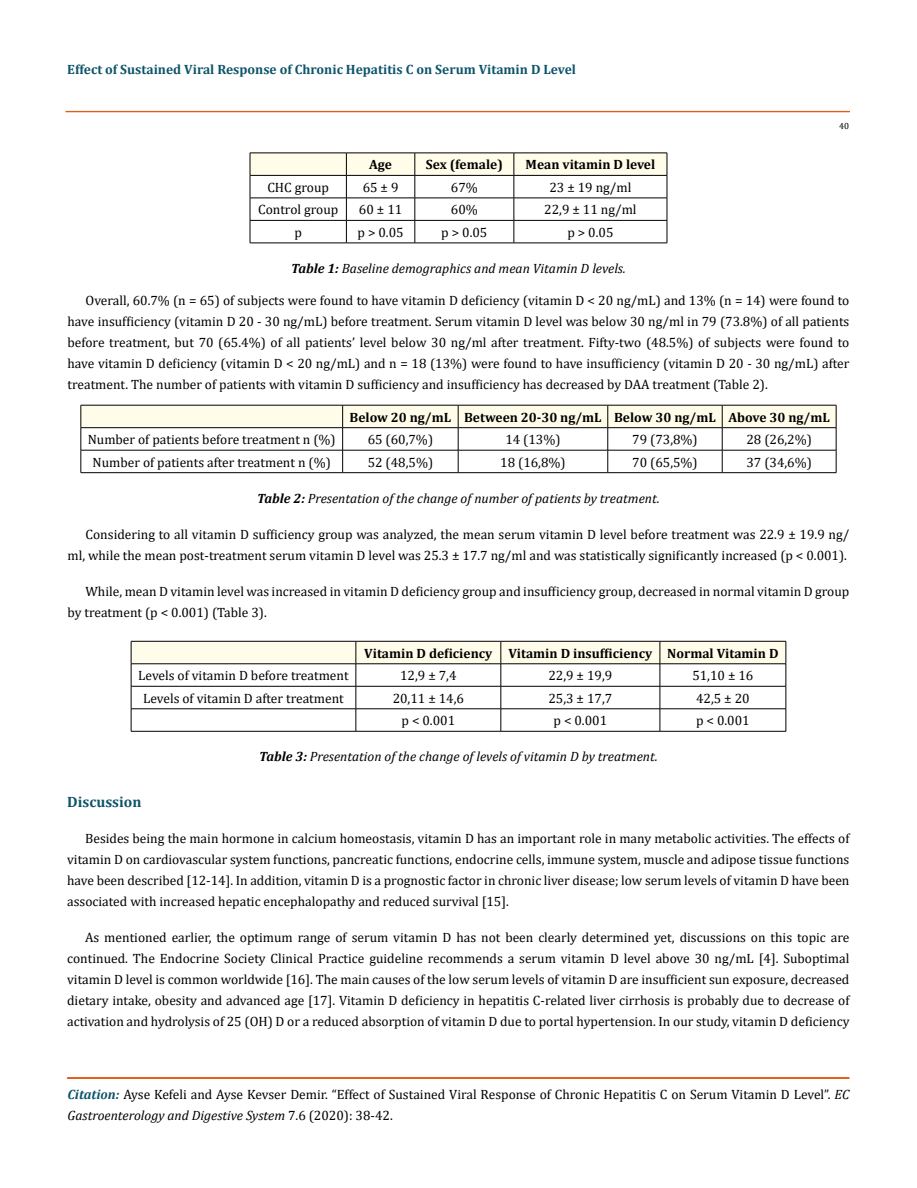
<style>
.page{position:relative;width:917px;height:1188px;background:#fff}
.page>*{position:absolute;margin:0;border:0;box-sizing:border-box;transform-origin:0 0}
.t1{font:700 15px "Cambria";color:#0e546a}
.t2{font:13.5px/21px "Cambria";color:#000;text-align:justify}
.t3{font:italic 13.5px "Cambria";color:#000}
.t4{font:700 13.5px "Cambria";color:#000}
.t5{font:700 13.5px "Cambria";color:#0e546a}
.t6{font:9px "Cambria";color:#000}
.s1{font-weight:700}
.s2{font-weight:700;font-style:italic;color:#0e546a}
.s3{font-style:italic}
</style>
<div class="page">
<div style="left:66px;top:111px;width:783px;height:1px;border:1px solid #e05d1a"></div>
<div style="left:67px;top:1078px;width:782px;height:1px;border:1px solid #e05d1a"></div>
<svg style="left:250px;top:153px;width:417px;height:90px"></svg>
<hr style="left:250px;top:243px;width:96px;height:1px;background:#000">
<hr style="left:346px;top:243px;width:69px;height:1px;background:#000">
<hr style="left:415px;top:243px;width:99px;height:1px;background:#000">
<hr style="left:514px;top:243px;width:153px;height:1px;background:#000">
<svg style="left:81px;top:405px;width:755px;height:67px"></svg>
<hr style="left:81px;top:472px;width:261px;height:1px;background:#000">
<hr style="left:342px;top:472px;width:116px;height:1px;background:#000">
<hr style="left:458px;top:472px;width:149px;height:1px;background:#000">
<hr style="left:607px;top:472px;width:115px;height:1px;background:#000">
<hr style="left:722px;top:472px;width:114px;height:1px;background:#000">
<svg style="left:131px;top:641px;width:655px;height:90px"></svg>
<hr style="left:131px;top:731px;width:225px;height:1px;background:#000">
<hr style="left:356px;top:731px;width:145px;height:1px;background:#000">
<hr style="left:501px;top:731px;width:159px;height:1px;background:#000">
<hr style="left:660px;top:731px;width:126px;height:1px;background:#000">
<p class="t5" style="left:67px;top:60px;width:510px">Effect of Sustained Viral Response of Chronic Hepatitis C on Serum Vitamin D Level</p>
<p class="t4" style="left:369px;top:155px;width:24px">Age</p>
<p class="t4" style="left:426px;top:155px;width:79px">Sex (female)</p>
<p class="t4" style="left:525px;top:155px;width:131px">Mean vitamin D level</p>
<p class="t2" style="left:267px;top:177px;width:63px">CHC group</p>
<p class="t2" style="left:362px;top:177px;width:37px">65 ± 9</p>
<p class="t2" style="left:451px;top:177px;width:28px">67%</p>
<p class="t2" style="left:549px;top:177px;width:84px">23 ± 19 ng/ml</p>
<p class="t2" style="left:258px;top:199px;width:82px">Control group</p>
<p class="t2" style="left:359px;top:199px;width:45px">60 ± 11</p>
<p class="t2" style="left:451px;top:199px;width:28px">60%</p>
<p class="t2" style="left:544px;top:199px;width:94px">22,9 ± 11 ng/ml</p>
<p class="t2" style="left:294px;top:222px;width:9px">p</p>
<p class="t2" style="left:357px;top:222px;width:48px">p &gt; 0.05</p>
<p class="t2" style="left:441px;top:222px;width:48px">p &gt; 0.05</p>
<p class="t2" style="left:567px;top:222px;width:48px">p &gt; 0.05</p>
<p class="t3" style="left:291px;top:259px;width:336px"><span class="s1">Table 1:</span> Baseline demographics and mean Vitamin D levels.</p>
<p class="t6" style="left:839px;top:120px;width:11px">40</p>
<p class="t2" style="left:68px;top:289px;width:783px;text-indent:18px">Overall, 60.7% (n = 65) of subjects were found to have vitamin D deficiency (vitamin D &lt; 20 ng/mL) and 13% (n = 14) were found to have insufficiency (vitamin D 20 - 30 ng/mL) before treatment. Serum vitamin D level was below 30 ng/ml in 79 (73.8%) of all patients before treatment, but 70 (65.4%) of all patients’ level below 30 ng/ml after treatment. Fifty-two (48.5%) of subjects were found to have vitamin D deficiency (vitamin D &lt; 20 ng/mL) and n = 18 (13%) were found to have insufficiency (vitamin D 20 - 30 ng/mL) after treatment. The number of patients with vitamin D sufficiency and insufficiency has decreased by DAA treatment (Table 2).</p>
<p class="t4" style="left:349px;top:408px;width:482px">Below 20 ng/mL Between 20-30 ng/mL Below 30 ng/mL Above 30 ng/mL</p>
<p class="t2" style="left:88px;top:429px;width:249px">Number of patients before treatment n (%)</p>
<p class="t2" style="left:367px;top:429px;width:67px">65 (60,7%)</p>
<p class="t2" style="left:505px;top:429px;width:57px">14 (13%)</p>
<p class="t2" style="left:632px;top:429px;width:67px">79 (73,8%)</p>
<p class="t2" style="left:746px;top:429px;width:67px">28 (26,2%)</p>
<p class="t2" style="left:93px;top:452px;width:240px">Number of patients after treatment n (%)</p>
<p class="t2" style="left:367px;top:452px;width:67px">52 (48,5%)</p>
<p class="t2" style="left:500px;top:452px;width:67px">18 (16,8%)</p>
<p class="t2" style="left:632px;top:452px;width:67px">70 (65,5%)</p>
<p class="t2" style="left:746px;top:452px;width:67px">37 (34,6%)</p>
<p class="t3" style="left:257px;top:489px;width:404px"><span class="s1">Table 2:</span> Presentation of the change of number of patients by treatment.</p>
<p class="t2" style="left:68px;top:524px;width:783px;text-align:right">Considering to all vitamin D sufficiency group was analyzed, the mean serum vitamin D level before treatment was 22.9 ± 19.9 ng/ ml, while the mean post-treatment serum vitamin D level was 25.3 ± 17.7 ng/ml and was statistically significantly increased (p &lt; 0.001).</p>
<p class="t2" style="left:68px;top:581px;width:783px;text-indent:18px">While, mean D vitamin level was increased in vitamin D deficiency group and insufficiency group, decreased in normal vitamin D group by treatment (p &lt; 0.001) (Table 3).</p>
<p class="t4" style="left:364px;top:644px;width:415px">Vitamin D deficiency Vitamin D insufficiency Normal Vitamin D</p>
<p class="t2" style="left:138px;top:665px;width:212px">Levels of vitamin D before treatment</p>
<p class="t2" style="left:400px;top:665px;width:58px">12,9 ± 7,4</p>
<p class="t2" style="left:548px;top:665px;width:65px">22,9 ± 19,9</p>
<p class="t2" style="left:692px;top:665px;width:63px">51,10 ± 16</p>
<p class="t2" style="left:143px;top:688px;width:202px">Levels of vitamin D after treatment</p>
<p class="t2" style="left:392px;top:688px;width:73px">20,11 ± 14,6</p>
<p class="t2" style="left:548px;top:688px;width:65px">25,3 ± 17,7</p>
<p class="t2" style="left:696px;top:688px;width:55px">42,5 ± 20</p>
<p class="t2" style="left:401px;top:710px;width:55px">p &lt; 0.001</p>
<p class="t2" style="left:553px;top:710px;width:55px">p &lt; 0.001</p>
<p class="t2" style="left:696px;top:710px;width:55px">p &lt; 0.001</p>
<p class="t3" style="left:259px;top:747px;width:400px"><span class="s1">Table 3:</span> Presentation of the change of levels of vitamin D by treatment.</p>
<p class="t1" style="left:67px;top:791px;width:76px">Discussion</p>
<p class="t2" style="left:67px;top:828px;width:783px;text-indent:18px">Besides being the main hormone in calcium homeostasis, vitamin D has an important role in many metabolic activities. The effects of vitamin D on cardiovascular system functions, pancreatic functions, endocrine cells, immune system, muscle and adipose tissue functions have been described [12-14]. In addition, vitamin D is a prognostic factor in chronic liver disease; low serum levels of vitamin D have been associated with increased hepatic encephalopathy and reduced survival [15].</p>
<p class="t2" style="left:67px;top:927px;width:783px;text-indent:18px">As mentioned earlier, the optimum range of serum vitamin D has not been clearly determined yet, discussions on this topic are continued. The Endocrine Society Clinical Practice guideline recommends a serum vitamin D level above 30 ng/mL [4]. Suboptimal vitamin D level is common worldwide [16]. The main causes of the low serum levels of vitamin D are insufficient sun exposure, decreased dietary intake, obesity and advanced age [17]. Vitamin D deficiency in hepatitis C-related liver cirrhosis is probably due to decrease of activation and hydrolysis of 25 (OH) D or a reduced absorption of vitamin D due to portal hypertension. In our study, vitamin D deficiency</p>
<p class="t2" style="left:67px;top:1084px;width:783px"><span class="s2">Citation:</span> Ayse Kefeli and Ayse Kevser Demir. “Effect of Sustained Viral Response of Chronic Hepatitis C on Serum Vitamin D Level”. <span class="s3">EC<br>Gastroenterology and Digestive System</span> 7.6 (2020): 38-42.</p>
</div>
